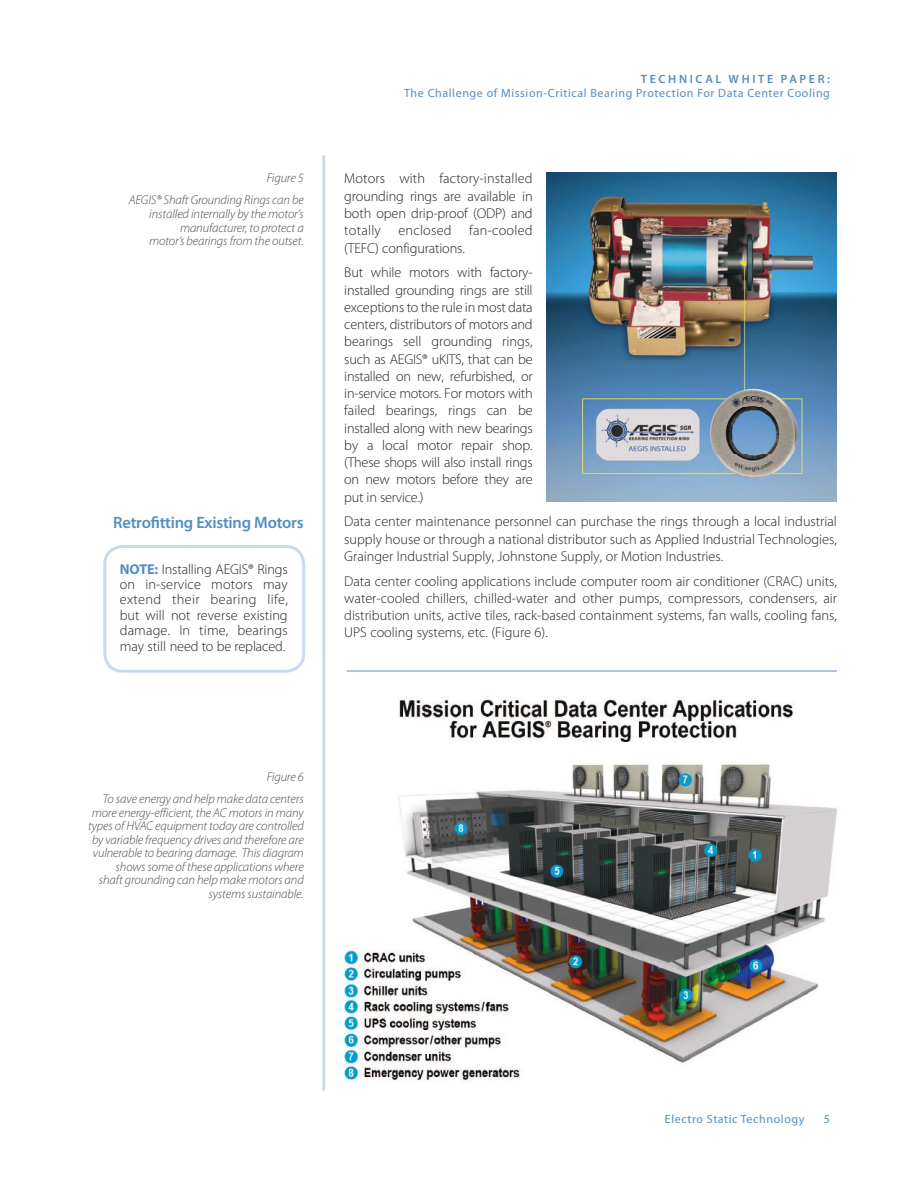
<style>
.page{position:relative;width:918px;height:1188px;background:#fff}
.page>*{position:absolute;margin:0;border:0;box-sizing:border-box;transform-origin:0 0}
.t1{font:600 16.5px "Myriad Pro";letter-spacing:-.015em;color:#528ec2}
.t2{font:300 14.25px/17.2px "Myriad Pro";color:#241f1f;text-align:justify}
.t3{font:italic 300 12.75px/13.5px "Myriad Pro";letter-spacing:-.01em;color:#4e4b4c;text-align:right}
.t4{font:12px "Myriad Pro";letter-spacing:.05em;color:#528ec2}
.t5{font:600 12px "Myriad Pro";letter-spacing:.22em;color:#528ec2}
.s1{font-weight:700;color:#528ec2}
</style>
<div class="page">
<hr style="left:322px;top:156px;width:3px;height:935px;background:#cbd9ec">
<img style="left:546px;top:173px;width:291px;height:329px">
<img style="left:344px;top:697px;width:493px;height:386px">
<hr style="left:347px;top:671px;width:490px;height:1px;background:#528ec2">
<div style="left:103px;top:545px;width:202px;height:128px;border:3px solid #cbd9ec;border-radius:18px"></div>
<p class="t3" style="left:129px;top:167px;width:177px;line-height:22.2px">Figure 5<br>AEGIS® Shaft Grounding Rings can be</p>
<p class="t3" style="left:149px;top:207px;width:156px">installed internally by the motor’s manufacturer, to protect a motor’s bearings from the outset.</p>
<p class="t1" style="left:113px;top:512px;width:192px">Retrofitting Existing Motors</p>
<p class="t2" style="left:120px;top:561px;width:170px;line-height:15.5px"><span class="s1">NOTE:</span> Installing AEGIS® Rings on in-service motors may extend their bearing life, but will not reverse existing damage. In time, bearings may still need to be replaced.</p>
<p class="t5" style="left:641px;top:72px;width:191px">TECHNICAL WHITE PAPER:</p>
<p class="t4" style="left:404px;top:85px;width:427px">The Challenge of Mission-Critical Bearing Protection For Data Center Cooling</p>
<p class="t2" style="left:344px;top:170px;width:190px">Motors with factory-installed grounding rings are available in both open drip-proof (ODP) and totally enclosed fan-cooled (TEFC) configurations.</p>
<p class="t2" style="left:344px;top:264px;width:190px">But while motors with factory&shy;installed grounding rings are still exceptions to the rule in most data centers, distributors of motors and bearings sell grounding rings, such as AEGIS® uKITS, that can be installed on new, refurbished, or in-service motors. For motors with failed bearings, rings can be installed along with new bearings by a local motor repair shop. (These shops will also install rings on new motors before they are put in service.)</p>
<p class="t2" style="left:344px;top:513px;width:494px">Data center maintenance personnel can purchase the rings through a local industrial supply house or through a national distributor such as Applied Industrial Technologies, Grainger Industrial Supply, Johnstone Supply, or Motion Industries.</p>
<p class="t2" style="left:344px;top:572px;width:494px">Data center cooling applications include computer room air conditioner (CRAC) units, water-cooled chillers, chilled-water and other pumps, compressors, condensers, air distribution units, active tiles, rack-based containment systems, fan walls, cooling fans, UPS cooling systems, etc. (Figure 6).</p>
<p class="t3" style="left:103px;top:766px;width:203px;line-height:22.2px">Figure 6<br>To save energy and help make data centers</p>
<p class="t3" style="left:88px;top:806px;width:217px">more energy-efficient, the AC motors in many types of HVAC equipment today are controlled by variable frequency drives and therefore are vulnerable to bearing damage. This diagram shows some of these applications where<br>shaft grounding can help make motors and systems sustainable.</p>
<p class="t4" style="left:665px;top:1112px;width:141px">Electro Static Technology</p>
<p class="t4" style="left:824px;top:1112px;width:8px">5</p>
</div>
